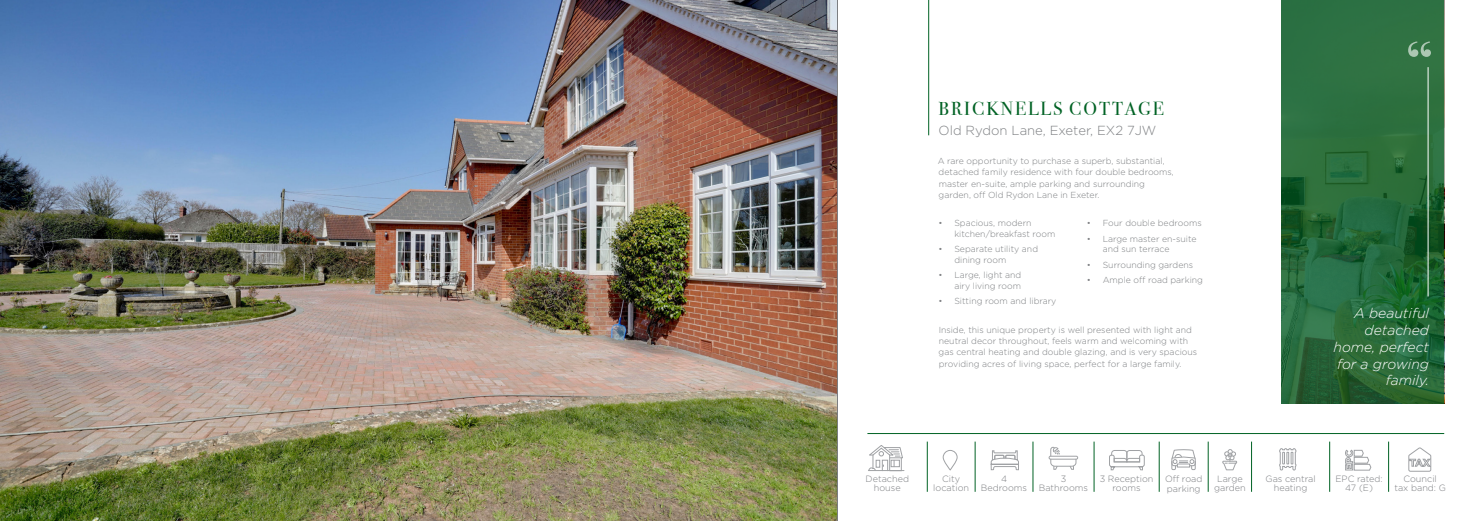
<style>
.page{position:relative;width:1474px;height:521px;background:#fff}
.page>*{position:absolute;margin:0;border:0;box-sizing:border-box;transform-origin:0 0}
.t1{font:18.9px "Bodoni Svty Two ITCTT";letter-spacing:.1em;color:#006224}
.t2{font:italic 300 14px/16.8px "Gotham";color:#fff;text-align:right}
.t3{font:300 13.12px "Gotham";color:#7e8083}
.t4{font:300 9.1px/9.1px "Gotham";color:#7c7e81;text-align:center}
.t5{font:300 8.75px/11.4px "Gotham";color:#7e8083}
</style>
<div class="page">
<img style="left:0;top:0;width:837px;height:521px">
<hr style="left:868px;top:470px;width:36px;height:1px;background:#a0a2a5">
<svg style="left:868px;top:445px;width:35px;height:25px"></svg>
<div style="left:943px;top:450px;width:14px;height:20px;border:1px solid #a0a2a5;border-radius:7px"></div>
<svg style="left:990px;top:450px;width:28px;height:20px"></svg>
<div style="left:1048px;top:456px;width:29px;height:3px;border:1px solid #a0a2a5"></div>
<svg style="left:1050px;top:447px;width:26px;height:23px"></svg>
<svg style="left:1109px;top:450px;width:35px;height:20px"></svg>
<svg style="left:1171px;top:449px;width:24px;height:21px"></svg>
<svg style="left:1222px;top:449px;width:14px;height:21px"></svg>
<svg style="left:1279px;top:448px;width:17px;height:22px"></svg>
<hr style="left:928px;top:0;width:1px;height:135px;background:#006224">
<hr style="left:867px;top:433px;width:577px;height:1px;background:#006224">
<svg style="left:1281px;top:0;width:162px;height:404px;background:#286b3b"></svg>
<svg style="left:1408px;top:42px;width:22px;height:15px"></svg>
<hr style="left:1427px;top:67px;width:1px;height:229px;background:#fff">
<hr style="left:927px;top:441px;width:1px;height:51px;background:#006224">
<hr style="left:975px;top:441px;width:1px;height:51px;background:#006224">
<hr style="left:1032px;top:441px;width:1px;height:51px;background:#006224">
<hr style="left:1093px;top:441px;width:1px;height:51px;background:#006224">
<hr style="left:1159px;top:441px;width:1px;height:51px;background:#006224">
<hr style="left:1207px;top:441px;width:1px;height:51px;background:#006224">
<hr style="left:1251px;top:441px;width:1px;height:51px;background:#006224">
<hr style="left:1329px;top:441px;width:1px;height:51px;background:#006224">
<hr style="left:1388px;top:441px;width:1px;height:51px;background:#006224">
<svg style="left:1345px;top:450px;width:26px;height:20px"></svg>
<svg style="left:1408px;top:447px;width:23px;height:25px"></svg>
<p class="t1" style="left:938px;top:94px;width:227px">BRICKNELLS COTTAGE</p>
<p class="t3" style="left:938px;top:122px;width:219px">Old Rydon Lane, Exeter, EX2 7JW</p>
<p class="t5" style="left:937px;top:155px;width:238px">A rare opportunity to purchase a superb, substantial, detached family residence with four double bedrooms, master en-suite, ample parking and surrounding garden, off Old Rydon Lane in Exeter.</p>
<p class="t5" style="left:954px;top:217px;width:102px;line-height:10.5px;text-indent:-16px">• Spacious, modern kitchen/breakfast room</p>
<p class="t5" style="left:954px;top:243px;width:85px;line-height:10.5px;text-indent:-16px">• Separate utility and dining room</p>
<p class="t5" style="left:938px;top:269px;width:84px;line-height:10.5px;text-align:right">• Large, light and airy living room</p>
<p class="t5" style="left:938px;top:295px;width:119px">• Sitting room and library</p>
<p class="t5" style="left:1086px;top:217px;width:116px">• Four double bedrooms</p>
<p class="t5" style="left:1102px;top:233px;width:95px;line-height:10.5px;text-indent:-16px">• Large master en-suite and sun terrace</p>
<p class="t5" style="left:1086px;top:258px;width:108px">• Surrounding gardens</p>
<p class="t5" style="left:1086px;top:274px;width:118px">• Ample off road parking</p>
<p class="t5" style="left:938px;top:324px;width:260px">Inside, this unique property is well presented with light and neutral decor throughout, feels warm and welcoming with gas central heating and double glazing, and is very spacious providing acres of living space, perfect for a large family.</p>
<p class="t2" style="left:1333px;top:304px;width:97px">A beautiful detached home, perfect for a growing family.</p>
<p class="t4" style="left:865px;top:474px;width:45px">Detached</p>
<p class="t4" style="left:873px;top:483px;width:28px">house</p>
<p class="t4" style="left:942px;top:474px;width:19px">City</p>
<p class="t4" style="left:933px;top:483px;width:37px">location</p>
<p class="t4" style="left:981px;top:474px;width:48px">4<br>Bedrooms</p>
<p class="t4" style="left:1038px;top:474px;width:51px">3<br>Bathrooms</p>
<p class="t4" style="left:1099px;top:474px;width:55px">3 Reception rooms</p>
<p class="t4" style="left:1164px;top:474px;width:39px">Off road</p>
<p class="t4" style="left:1166px;top:484px;width:35px">parking</p>
<p class="t4" style="left:1217px;top:474px;width:27px">Large</p>
<p class="t4" style="left:1214px;top:483px;width:33px">garden</p>
<p class="t4" style="left:1265px;top:474px;width:52px">Gas central heating</p>
<p class="t4" style="left:1335px;top:474px;width:49px">EPC rated:</p>
<p class="t4" style="left:1345px;top:483px;width:29px">47 (E)</p>
<p class="t4" style="left:1394px;top:474px;width:53px">Council<br>tax band: G</p>
</div>
